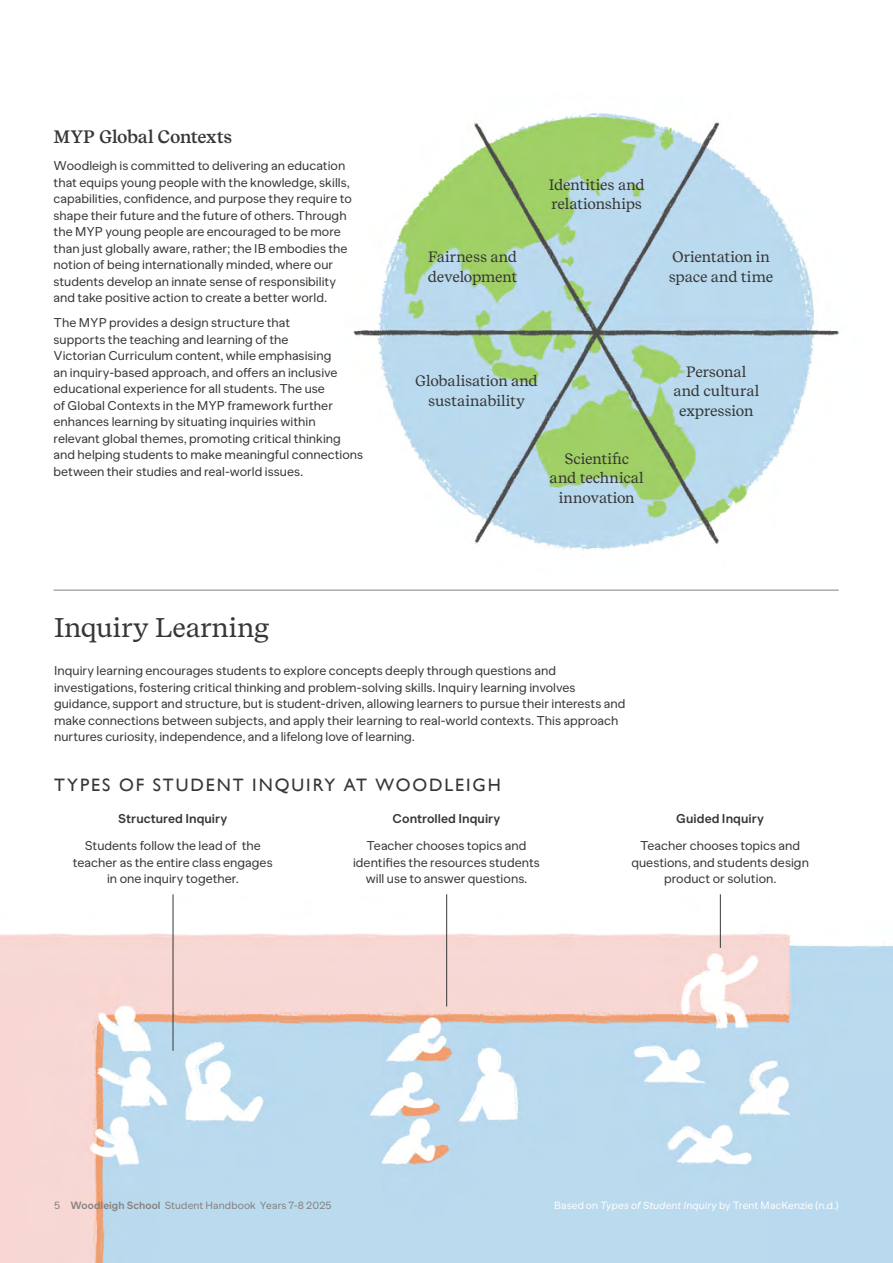
<style>
.page{position:relative;width:893px;height:1263px;background:#fff}
.page>*{position:absolute;margin:0;border:0;box-sizing:border-box;transform-origin:0 0}
.t1{font:27px "Recife Text";color:#373736}
.t2{font:18px "Gill Sans";letter-spacing:.105em;color:#373736}
.t3{font:600 18px "Recife Text";letter-spacing:-.015em;color:#373736}
.t4{font:15px/19.5px "Recife Text";letter-spacing:-.01em;color:#373736}
.t5{font:12.75px/16.5px "MNKY Banana Grotesk";letter-spacing:.005em;color:#373736}
.t6{font:700 12.75px "MNKY Banana Grotesk";letter-spacing:.005em;color:#373736}
.t7{font:10.5px "MNKY Banana Grotesk";letter-spacing:.01em;color:#fff}
.t8{font:10.5px "MNKY Banana Grotesk";letter-spacing:.01em;color:#858180}
.s1{font-weight:700}
.s2{font-style:italic}
</style>
<div class="page">
<img style="left:0;top:894px;width:893px;height:369px">
<hr style="left:54px;top:590px;width:785px;height:1px;background:#858180">
<img style="left:353px;top:113px;width:487px;height:438px">
<hr style="left:173px;top:894px;width:1px;height:157px;background:#373736">
<hr style="left:446px;top:894px;width:1px;height:112px;background:#373736">
<hr style="left:720px;top:894px;width:1px;height:54px;background:#373736">
<h2 class="t3" style="left:54px;top:124px;width:180px">MYP Global Contexts</h2>
<p class="t5" style="left:54px;top:158px;width:300px">Woodleigh is committed to delivering an education that equips young people with the knowledge, skills, capabilities, confidence, and purpose they require to shape their future and the future of others. Through the MYP young people are encouraged to be more than just globally aware, rather; the IB embodies the notion of being internationally minded, where our students develop an innate sense of responsibility and take positive action to create a better world.</p>
<p class="t5" style="left:54px;top:315px;width:311px">The MYP provides a design structure that<br>supports the teaching and learning of the<br>Victorian Curriculum content, while emphasising<br>an inquiry-based approach, and offers an inclusive educational experience for all students. The use<br>of Global Contexts in the MYP framework further enhances learning by situating inquiries within relevant global themes, promoting critical thinking and helping students to make meaningful connections between their studies and real-world issues.</p>
<p class="t4" style="left:428px;top:247px;width:91px">Fairness and development</p>
<p class="t4" style="left:549px;top:174px;width:97px">Identities and relationships</p>
<p class="t4" style="left:669px;top:247px;width:106px">Orientation in space and time</p>
<p class="t4" style="left:415px;top:370px;width:124px;text-align:center">Globalisation and sustainability</p>
<p class="t4" style="left:550px;top:448px;width:96px;text-align:center">Scientific and technical innovation</p>
<p class="t4" style="left:673px;top:361px;width:87px;text-align:center">Personal and cultural expression</p>
<h1 class="t1" style="left:54px;top:608px;width:217px">Inquiry Learning</h1>
<p class="t5" style="left:54px;top:662px;width:573px">Inquiry learning encourages students to explore concepts deeply through questions and investigations, fostering critical thinking and problem-solving skills. Inquiry learning involves guidance, support and structure, but is student-driven, allowing learners to pursue their interests and make connections between subjects, and apply their learning to real-world contexts. This approach nurtures curiosity, independence, and a lifelong love of learning.</p>
<h2 class="t2" style="left:54px;top:774px;width:448px">TYPES OF STUDENT INQUIRY AT WOODLEIGH</h2>
<p class="t6" style="left:118px;top:812px;width:111px">Structured Inquiry</p>
<p class="t5" style="left:73px;top:837px;width:201px;text-align:center">Students follow the lead of the teacher as the entire class engages in one inquiry together.</p>
<p class="t6" style="left:393px;top:812px;width:109px">Controlled Inquiry</p>
<p class="t5" style="left:353px;top:837px;width:188px;text-align:center">Teacher chooses topics and identifies the resources students will use to answer questions.</p>
<p class="t6" style="left:676px;top:812px;width:89px">Guided Inquiry</p>
<p class="t5" style="left:631px;top:837px;width:179px;text-align:center">Teacher chooses topics and questions, and students design product or solution.</p>
<p class="t8" style="left:54px;top:1200px;width:279px">5 <span class="s1">Woodleigh School</span> Student Handbook Years 7-8 2025</p>
<p class="t7" style="left:554px;top:1200px;width:286px">Based on <span class="s2">Types of Student Inquiry</span> by Trent MacKenzie (n.d.)</p>
</div>
